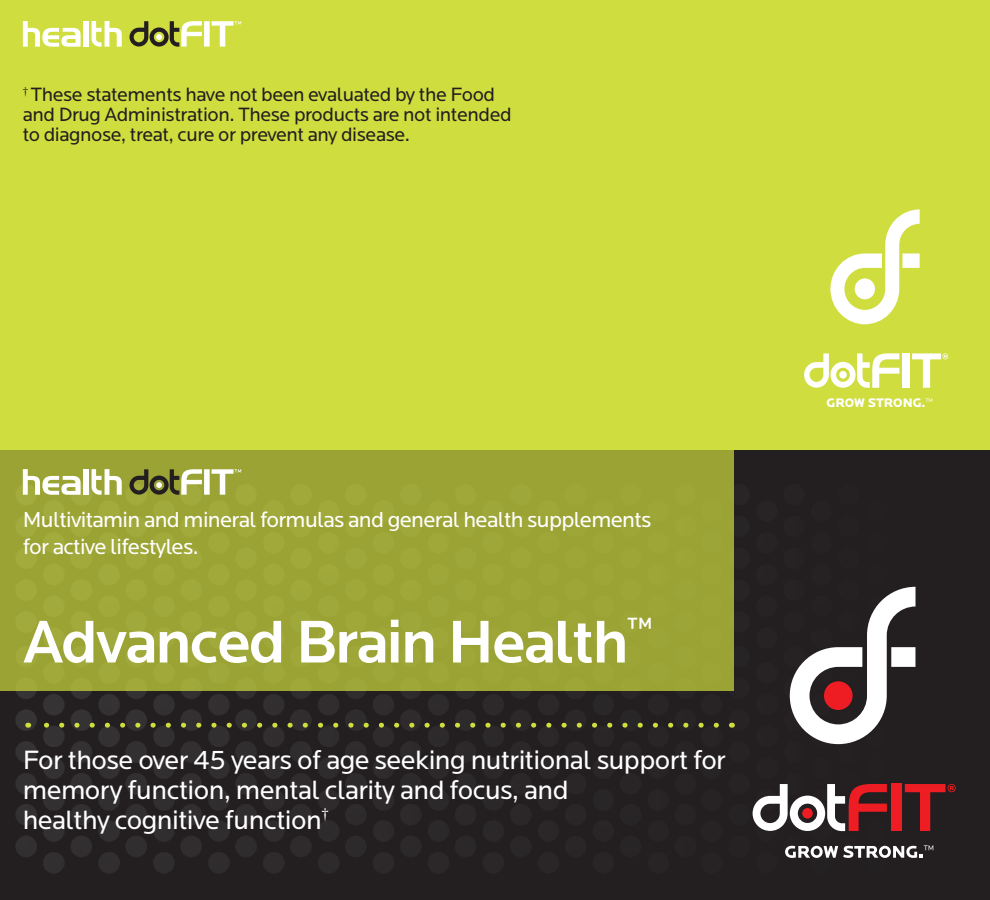
<style>
.page{position:relative;width:990px;height:900px;background:#fff}
.page>*{position:absolute;margin:0;border:0;box-sizing:border-box;transform-origin:0 0}
.t1{font:500 62.5px "Locator";letter-spacing:-.03em;color:#fff}
.t2{font:27.5px/30px "Locator";letter-spacing:-.02em;color:#fff}
.t3{font:22.5px/27px "Locator";letter-spacing:-.03em;color:#fff}
.t4{font:20px/20px "Locator";letter-spacing:-.02em;color:#231f20}
.t5{font:900 13px "Locator";color:#fff}
.t6{font:5.25px "Locator";color:#fff}
</style>
<div class="page">
<div style="left:734px;top:450px;width:256px;height:450px;background:#231f20"></div>
<img style="left:0;top:462px;width:936px;height:438px">
<div style="left:0;top:450px;width:734px;height:240px;background:#9ba334"></div>
<svg style="left:35px;top:723px;width:681px;height:5px;background:#51522b"></svg>
<div style="left:0;top:0;width:990px;height:450px;background:#cfdd3e"></div>
<svg style="left:23px;top:21px;width:58px;height:26px"></svg>
<div style="left:83px;top:21px;width:6px;height:26px;background:#fff"></div>
<svg style="left:92px;top:21px;width:30px;height:26px"></svg>
<svg style="left:130px;top:21px;width:111px;height:26px"></svg>
<svg style="left:23px;top:469px;width:58px;height:26px"></svg>
<div style="left:83px;top:469px;width:6px;height:26px;background:#fff"></div>
<svg style="left:92px;top:469px;width:30px;height:26px"></svg>
<svg style="left:130px;top:469px;width:111px;height:26px"></svg>
<svg style="left:830px;top:209px;width:90px;height:115px"></svg>
<svg style="left:804px;top:353px;width:95px;height:35px"></svg>
<div style="left:902px;top:353px;width:8px;height:35px;background:#fff"></div>
<div style="left:839px;top:371px;width:8px;height:8px;background:#fff;border-radius:50%"></div>
<svg style="left:912px;top:353px;width:36px;height:35px"></svg>
<svg style="left:790px;top:587px;width:126px;height:157px"></svg>
<svg style="left:753px;top:784px;width:134px;height:47px"></svg>
<div style="left:891px;top:784px;width:10px;height:47px;background:#ee1d23"></div>
<div style="left:802px;top:808px;width:11px;height:11px;background:#ee1d23;border-radius:50%"></div>
<svg style="left:905px;top:784px;width:51px;height:47px;background:#631e20"></svg>
<svg style="left:785px;top:845px;width:148px;height:13px"></svg>
<p class="t4" style="left:23px;top:85px;width:490px"><sup>†</sup> These statements have not been evaluated by the Food and Drug Administration. These products are not intended to diagnose, treat, cure or prevent any disease.</p>
<p class="t3" style="left:23px;top:507px;width:630px">Multivitamin and mineral formulas and general health supplements for active lifestyles.</p>
<h1 class="t1" style="left:23px;top:607px;width:631px">Advanced Brain Health<sup>™</sup></h1>
<h2 class="t2" style="left:23px;top:745px;width:705px">For those over 45 years of age seeking nutritional support for memory function, mental clarity and focus, and<br>healthy cognitive function<sup>†</sup></h2>
<p class="t5" style="left:827px;top:395px;width:100px">GROW STRONG.</p>
<p class="t6" style="left:925px;top:397px;width:9px">TM</p>
</div>
